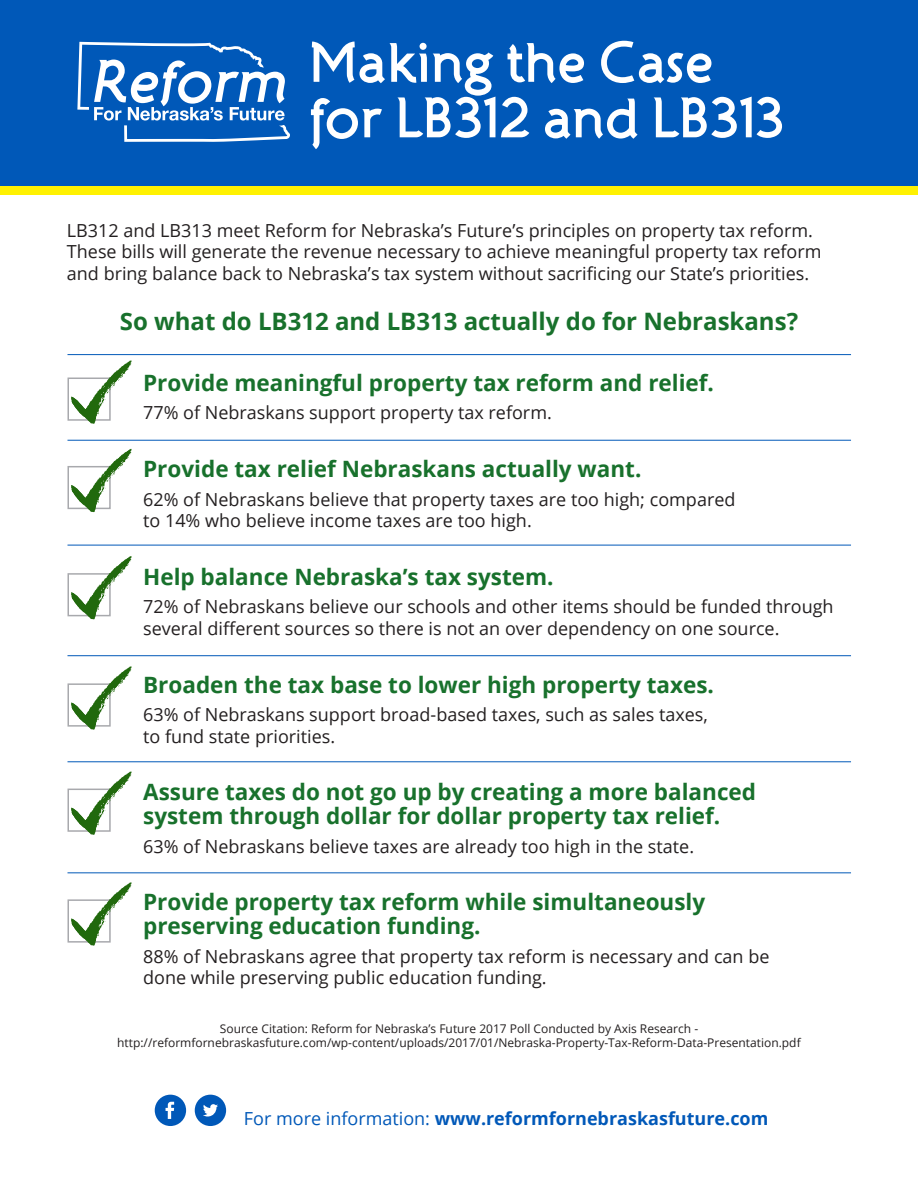
<style>
.page{position:relative;width:918px;height:1188px;background:#fff}
.page>*{position:absolute;margin:0;border:0;box-sizing:border-box;transform-origin:0 0}
.t1{font:700 55.5px/55.5px "Atelier Sans ITC Std";letter-spacing:-.005em;color:#fff}
.t2{font:700 24px "Open Sans";color:#18712c}
.Green_Lvl_2{font:700 22.5px/24px "Open Sans";color:#18712c}
.Body_Text{font:18px/21.6px "Open Sans";color:#231f20}
.Green_Lvl_2-2{font:18px/21.6px "Open Sans";color:#231f20}
.Body_Text-2{font:700 18px "Open Sans";color:#0058b8}
.t3{font:12px/14.4px "Open Sans";color:#231f20;text-align:center}
.s1{font-weight:400}
</style>
<div class="page">
<div style="left:0;top:0;width:918px;height:186px;background:#0058b8"></div>
<svg style="left:77px;top:42px;width:213px;height:100px"></svg>
<hr style="left:68px;top:354px;width:783px;height:1px;background:#0058b8">
<hr style="left:68px;top:440px;width:783px;height:1px;background:#0058b8">
<hr style="left:68px;top:545px;width:783px;height:1px;background:#0058b8">
<hr style="left:68px;top:655px;width:783px;height:1px;background:#0058b8">
<hr style="left:68px;top:762px;width:783px;height:1px;background:#0058b8">
<hr style="left:68px;top:873px;width:783px;height:1px;background:#0058b8">
<div style="left:68px;top:378px;width:43px;height:43px;border:2px solid #a8a9ad"></div>
<svg style="left:71px;top:360px;width:61px;height:64px"></svg>
<div style="left:68px;top:466px;width:43px;height:43px;border:2px solid #a8a9ad"></div>
<svg style="left:71px;top:449px;width:61px;height:63px"></svg>
<div style="left:68px;top:573px;width:43px;height:43px;border:2px solid #a8a9ad"></div>
<svg style="left:71px;top:556px;width:61px;height:63px"></svg>
<div style="left:68px;top:683px;width:43px;height:44px;border:2px solid #a8a9ad"></div>
<svg style="left:71px;top:666px;width:61px;height:64px"></svg>
<div style="left:68px;top:789px;width:43px;height:43px;border:2px solid #a8a9ad"></div>
<svg style="left:71px;top:771px;width:61px;height:64px"></svg>
<div style="left:68px;top:899px;width:43px;height:44px;border:2px solid #a8a9ad"></div>
<svg style="left:71px;top:882px;width:61px;height:64px"></svg>
<div style="left:0;top:186px;width:918px;height:8px;background:#fff101"></div>
<div style="left:155px;top:1095px;width:31px;height:31px;background:#0058b8;border-radius:50%"></div>
<svg style="left:166px;top:1102px;width:8px;height:17px"></svg>
<div style="left:195px;top:1095px;width:31px;height:31px;background:#0058b8;border-radius:50%"></div>
<svg style="left:203px;top:1104px;width:15px;height:13px"></svg>
<h1 class="t1" style="left:309px;top:34px;width:478px">Making the Case for LB312 and LB313</h1>
<p class="Body_Text" style="left:67px;top:219px;width:756px">LB312 and LB313 meet Reform for Nebraska’s Future’s principles on property tax reform.<br>These bills will generate the revenue necessary to achieve meaningful property tax reform and bring balance back to Nebraska’s tax system without sacrificing our State’s priorities.</p>
<p class="t2" style="left:120px;top:305px;width:680px">So what do LB312 and LB313 actually do for Nebraskans?</p>
<p class="Green_Lvl_2" style="left:143px;top:370px;width:572px">Provide meaningful property tax reform and relief.</p>
<p class="Body_Text" style="left:143px;top:402px;width:410px">77% of Nebraskans support property tax reform.</p>
<p class="Green_Lvl_2" style="left:143px;top:456px;width:500px">Provide tax relief Nebraskans actually want.</p>
<p class="Green_Lvl_2-2" style="left:143px;top:488px;width:594px">62% of Nebraskans believe that property taxes are too high; compared to 14% who believe income taxes are too high.</p>
<p class="Green_Lvl_2" style="left:143px;top:564px;width:412px">Help balance Nebraska’s tax system.</p>
<p class="Body_Text" style="left:143px;top:595px;width:692px">72% of Nebraskans believe our schools and other items should be funded through several different sources so there is not an over dependency on one source.</p>
<p class="Green_Lvl_2" style="left:143px;top:672px;width:572px">Broaden the tax base to lower high property taxes.</p>
<p class="Body_Text" style="left:143px;top:703px;width:566px">63% of Nebraskans support broad-based taxes, such as sales taxes, to fund state priorities.</p>
<p class="Green_Lvl_2" style="left:143px;top:780px;width:614px">Assure taxes do not go up by creating a more balanced system through dollar for dollar property tax relief.</p>
<p class="Body_Text" style="left:143px;top:835px;width:553px">63% of Nebraskans believe taxes are already too high in the state.</p>
<p class="Green_Lvl_2" style="left:143px;top:890px;width:564px">Provide property tax reform while simultaneously preserving education funding.</p>
<p class="Body_Text" style="left:143px;top:945px;width:628px">88% of Nebraskans agree that property tax reform is necessary and can be done while preserving public education funding.</p>
<p class="t3" style="left:117px;top:1021px;width:685px">Source Citation: Reform for Nebraska’s Future 2017 Poll Conducted by Axis Research - http://reformfornebraskasfuture.com/wp-content/uploads/2017/01/Nebraska-Property-Tax-Reform-Data-Presentation.pdf</p>
<p class="Body_Text-2" style="left:244px;top:1106px;width:526px"><span class="s1">For more information:</span> www.reformfornebraskasfuture.com</p>
</div>
